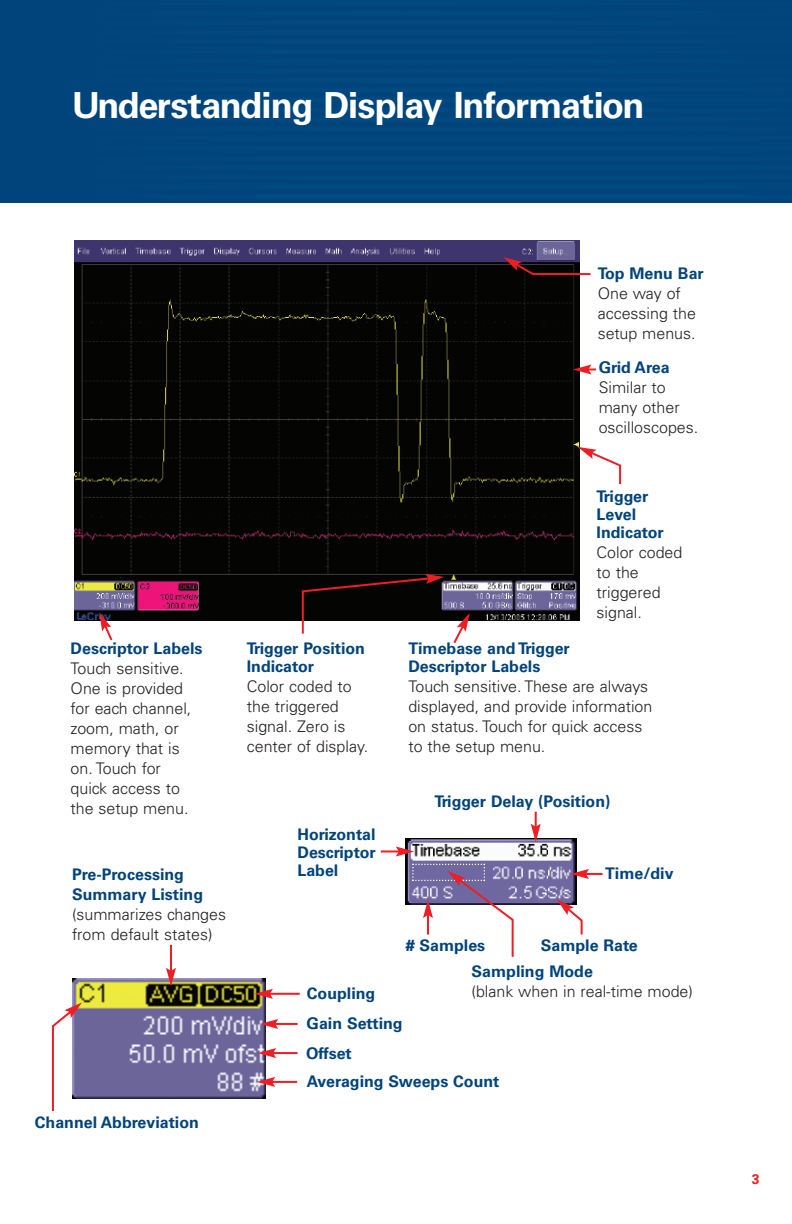
<style>
.page{position:relative;width:792px;height:1224px;background:#fff}
.page>*{position:absolute;margin:0;border:0;box-sizing:border-box;transform-origin:0 0}
.t1{font:700 36px "Univers LT Std";letter-spacing:-.035em;color:#fff}
.t2{font:300 16px/20px "Univers LT Std";color:#231f20}
.t3{font:700 16px/18px "Univers LT Std";color:#00447b}
.t4{font:700 14px "Univers LT Std";color:#ee1e24}
</style>
<div class="page">
<img style="left:406px;top:838px;width:171px;height:67px">
<img style="left:74px;top:240px;width:505px;height:381px">
<svg style="left:573px;top:364px;width:23px;height:10px"></svg>
<svg style="left:99px;top:612px;width:15px;height:29px"></svg>
<svg style="left:452px;top:613px;width:18px;height:31px"></svg>
<svg style="left:570px;top:869px;width:33px;height:10px"></svg>
<img style="left:72px;top:978px;width:194px;height:120px">
<div style="left:0;top:0;width:792px;height:202px;background:#00447b"></div>
<hr style="left:272px;top:1081px;width:25px;height:2px;background:#ee1e24">
<svg style="left:257px;top:1077px;width:18px;height:10px"></svg>
<hr style="left:273px;top:1052px;width:25px;height:2px;background:#ee1e24">
<svg style="left:258px;top:1048px;width:18px;height:10px"></svg>
<hr style="left:275px;top:1023px;width:23px;height:2px;background:#ee1e24">
<svg style="left:260px;top:1019px;width:18px;height:10px"></svg>
<hr style="left:269px;top:993px;width:31px;height:2px;background:#ee1e24">
<svg style="left:254px;top:989px;width:19px;height:10px"></svg>
<svg style="left:51px;top:1002px;width:31px;height:110px"></svg>
<hr style="left:170px;top:945px;width:2px;height:26px;background:#ee1e24">
<svg style="left:166px;top:968px;width:10px;height:18px"></svg>
<svg style="left:557px;top:899px;width:26px;height:36px"></svg>
<svg style="left:531px;top:812px;width:10px;height:30px"></svg>
<svg style="left:381px;top:846px;width:33px;height:10px"></svg>
<svg style="left:578px;top:447px;width:44px;height:39px"></svg>
<svg style="left:503px;top:257px;width:88px;height:19px;background:#51333f"></svg>
<svg style="left:412px;top:864px;width:103px;height:93px"></svg>
<svg style="left:301px;top:574px;width:143px;height:60px"></svg>
<h1 class="t1" style="left:72px;top:92px;width:574px">Understanding Display Information</h1>
<p class="t3" style="left:71px;top:641px;width:133px">Descriptor Labels</p>
<p class="t2" style="left:71px;top:660px;width:122px">Touch sensitive.<br>One is provided for each channel, zoom, math, or memory that is on. Touch for quick access to the setup menu.</p>
<p class="t3" style="left:72px;top:866px;width:133px;line-height:20px">Pre-Processing<br>Summary Listing</p>
<p class="t2" style="left:72px;top:906px;width:156px">(summarizes changes from default states)</p>
<p class="t3" style="left:35px;top:1114px;width:166px">Channel Abbreviation</p>
<p class="t3" style="left:598px;top:266px;width:108px">Top Menu Bar</p>
<p class="t2" style="left:598px;top:285px;width:100px">One way of accessing the setup menus.</p>
<p class="t3" style="left:599px;top:359px;width:72px">Grid Area</p>
<p class="t2" style="left:599px;top:378px;width:101px">Similar to many other oscilloscopes.</p>
<p class="t3" style="left:247px;top:641px;width:120px">Trigger Position<br>Indicator</p>
<p class="t2" style="left:247px;top:678px;width:123px">Color coded to the triggered signal. Zero is center of display.</p>
<p class="t3" style="left:298px;top:827px;width:80px;text-align:justify">Horizontal Descriptor Label</p>
<p class="t3" style="left:307px;top:986px;width:70px">Coupling</p>
<p class="t3" style="left:597px;top:488px;width:69px">Trigger<br>Level<br>Indicator</p>
<p class="t2" style="left:597px;top:543px;width:87px">Color coded to the triggered signal.</p>
<p class="t3" style="left:408px;top:641px;width:163px">Timebase and Trigger<br>Descriptor Labels</p>
<p class="t2" style="left:408px;top:678px;width:245px">Touch sensitive. These are always displayed, and provide information on status. Touch for quick access to the setup menu.</p>
<p class="t3" style="left:434px;top:794px;width:178px">Trigger Delay (Position)</p>
<p class="t3" style="left:605px;top:866px;width:70px">Time/div</p>
<p class="t3" style="left:472px;top:933px;width:168px;line-height:26.4px;text-indent:69px">Sample Rate<br>Sampling Mode</p>
<p class="t2" style="left:472px;top:983px;width:223px">(blank when in real-time mode)</p>
<p class="t3" style="left:406px;top:938px;width:81px"># Samples</p>
<p class="t3" style="left:306px;top:1010px;width:98px;line-height:29.4px">Gain Setting<br>Offset</p>
<p class="t3" style="left:307px;top:1074px;width:194px">Averaging Sweeps Count</p>
<p class="t4" style="left:752px;top:1174px;width:9px">3</p>
</div>
